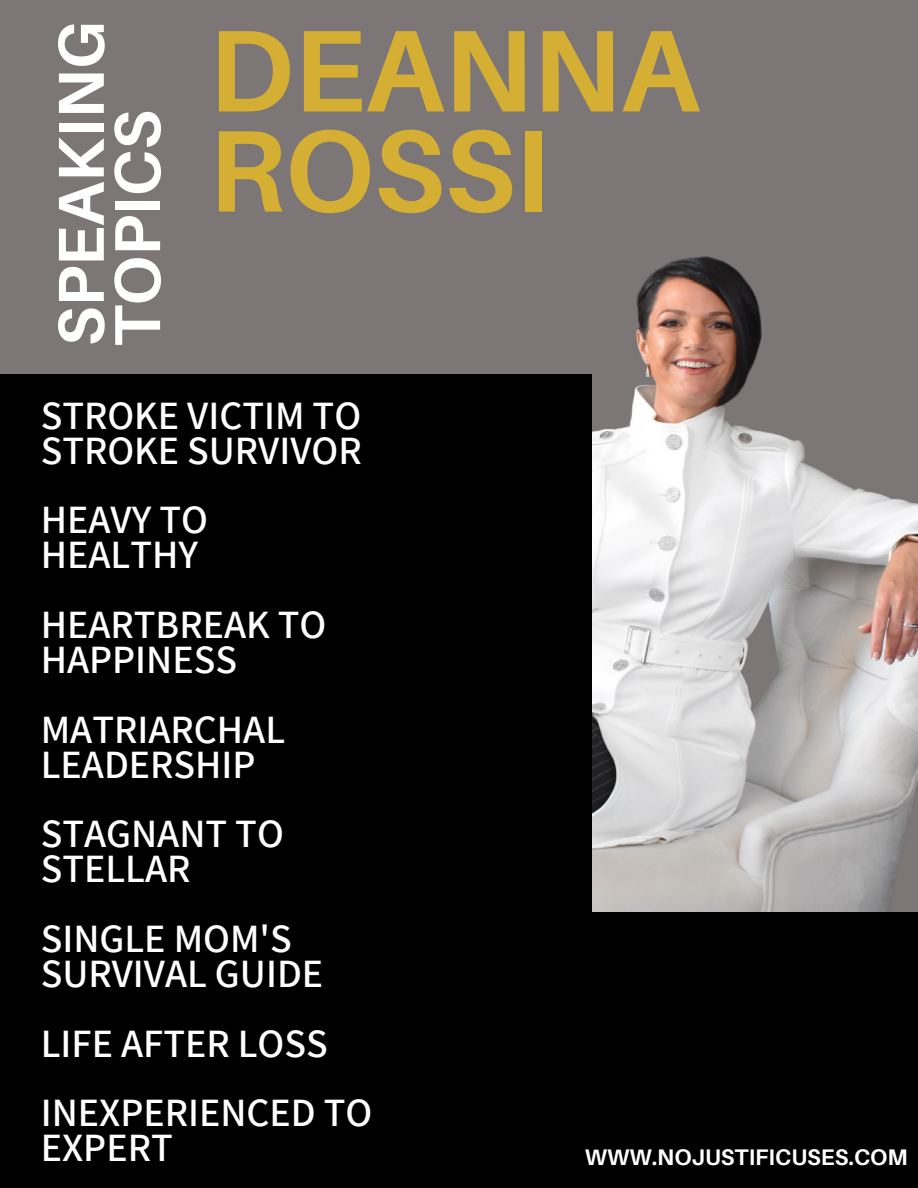
<style>
.page{position:relative;width:918px;height:1188px;background:#fff}
.page>*{position:absolute;margin:0;border:0;box-sizing:border-box;transform-origin:0 0}
.t1{font:700 116.4px/100.2px "Aileron";color:#d4af34}
.t2{font:700 65.1px/56.2px "Aileron";color:#fff}
.t3{font:600 40.05px/34.8px "Assistant";color:#fff}
.t4{font:700 22.5px "Aileron";color:#fff}
</style>
<div class="page">
<img style="left:0;top:0;width:918px;height:913px">
<div style="left:0;top:374px;width:592px;height:814px;background:#000"></div>
<div style="left:429px;top:913px;width:489px;height:275px;background:#000"></div>
<h2 class="t2" style="left:52px;top:346px;width:327px;rotate:-90deg">SPEAKING<br>TOPICS</h2>
<h1 class="t1" style="left:209px;top:18px;width:492px">DEANNA<br>ROSSI</h1>
<p class="t3" style="left:41px;top:397px;width:322px">STROKE VICTIM TO<br>STROKE SURVIVOR</p>
<p class="t3" style="left:41px;top:501px;width:169px">HEAVY TO<br>HEALTHY</p>
<p class="t3" style="left:41px;top:606px;width:287px">HEARTBREAK TO<br>HAPPINESS</p>
<p class="t3" style="left:41px;top:711px;width:246px">MATRIARCHAL<br>LEADERSHIP</p>
<p class="t3" style="left:41px;top:815px;width:245px">STAGNANT TO<br>STELLAR</p>
<p class="t3" style="left:41px;top:920px;width:284px">SINGLE MOM'S<br>SURVIVAL GUIDE</p>
<p class="t3" style="left:41px;top:1007px;width:333px;line-height:69.8px">LIFE AFTER LOSS<br>INEXPERIENCED TO</p>
<p class="t3" style="left:41px;top:1129px;width:134px">EXPERT</p>
<p class="t4" style="left:585px;top:1143px;width:324px">WWW.NOJUSTIFICUSES.COM</p>
</div>
